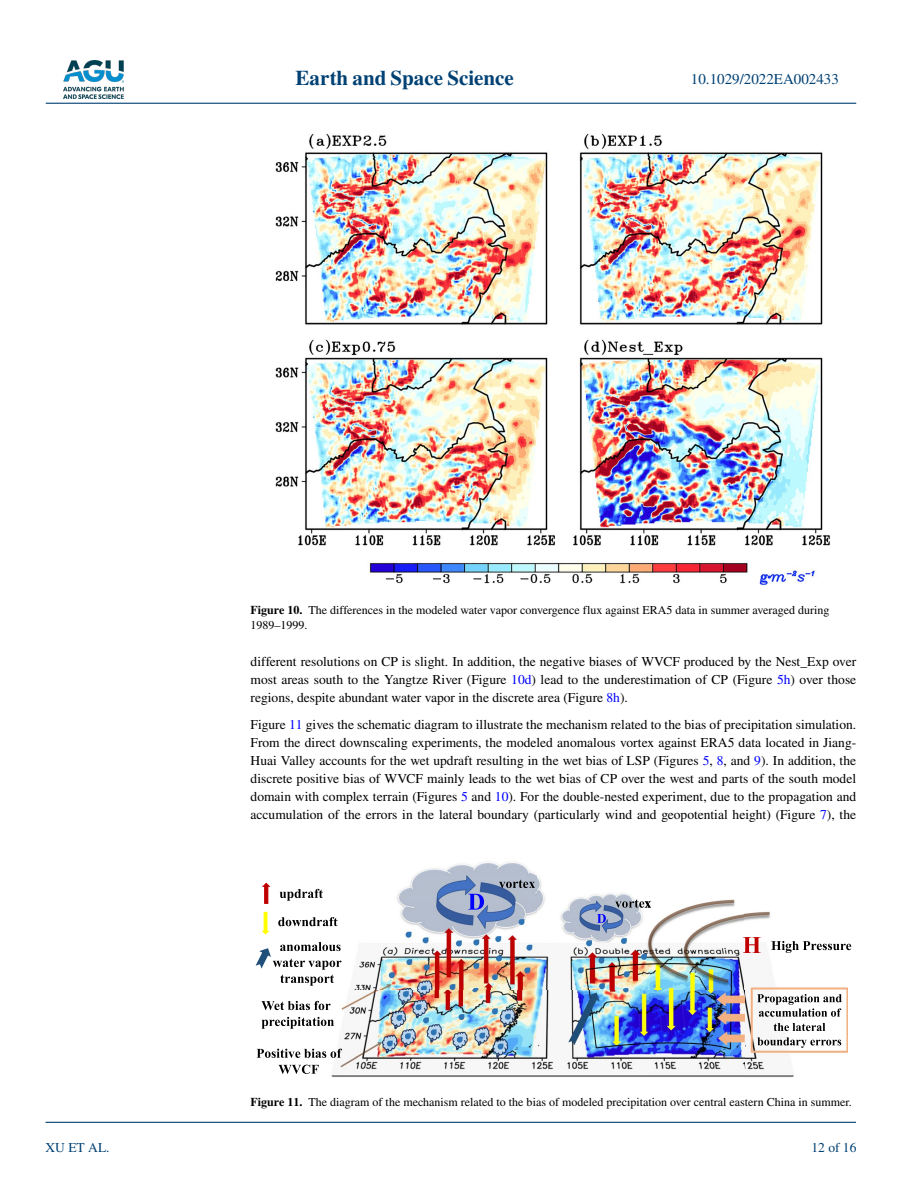
<style>
.page{position:relative;width:902px;height:1183px;background:#fff}
.page>*{position:absolute;margin:0;border:0;box-sizing:border-box;transform-origin:0 0}
.t1{font:700 21px "STIX";color:#004174}
.t2{font:15px "STIX";color:#004174}
.t3{font:13.5px/18px "STIX";color:#000;text-align:justify}
.t4{font:13.5px "STIX";color:#004174}
.t5{font:12px/15px "STIX";color:#000}
.s1{font-weight:700}
.s2{color:#00f}
</style>
<div class="page">
<img style="left:63px;top:60px;width:60px;height:39px">
<hr style="left:46px;top:103px;width:810px;height:1px;background:#004174">
<hr style="left:45px;top:1121px;width:810px;height:1px;background:#004174">
<img style="left:276px;top:134px;width:554px;height:451px">
<img style="left:330px;top:861px;width:517px;height:216px">
<svg style="left:468px;top:893px;width:16px;height:16px"></svg>
<svg style="left:499px;top:879px;width:36px;height:8px"></svg>
<svg style="left:256px;top:1048px;width:86px;height:9px"></svg>
<svg style="left:278px;top:1064px;width:41px;height:9px"></svg>
<svg style="left:261px;top:1000px;width:69px;height:9px"></svg>
<svg style="left:261px;top:1016px;width:73px;height:12px"></svg>
<svg style="left:597px;top:913px;width:9px;height:9px"></svg>
<svg style="left:743px;top:936px;width:17px;height:16px"></svg>
<svg style="left:615px;top:899px;width:36px;height:8px"></svg>
<svg style="left:771px;top:940px;width:80px;height:12px"></svg>
<svg style="left:757px;top:993px;width:84px;height:23px"></svg>
<svg style="left:773px;top:1022px;width:52px;height:8px"></svg>
<svg style="left:757px;top:1037px;width:84px;height:10px"></svg>
<svg style="left:278px;top:916px;width:59px;height:10px"></svg>
<svg style="left:261px;top:911px;width:8px;height:23px"></svg>
<svg style="left:279px;top:888px;width:44px;height:12px"></svg>
<svg style="left:262px;top:882px;width:8px;height:21px"></svg>
<svg style="left:255px;top:941px;width:86px;height:44px"></svg>
<h1 class="t1" style="left:295px;top:66px;width:220px">Earth and Space Science</h1>
<p class="t2" style="left:691px;top:69px;width:149px">10.1029/2022EA002433</p>
<p class="t4" style="left:45px;top:1138px;width:66px">XU ET AL.</p>
<p class="t5" style="left:250px;top:603px;width:580px"><span class="s1">Figure 10.</span> The differences in the modeled water vapor convergence flux against ERA5 data in summer averaged during<br>1989–1999.</p>
<p class="t3" style="left:250px;top:653px;width:607px">different resolutions on CP is slight. In addition, the negative biases of WVCF produced by the Nest_Exp over most areas south to the Yangtze River (Figure <span class="s2">10d</span>) lead to the underestimation of CP (Figure <span class="s2">5h</span>) over those regions, despite abundant water vapor in the discrete area (Figure <span class="s2">8h</span>).</p>
<p class="t3" style="left:250px;top:716px;width:607px">Figure <span class="s2">11</span> gives the schematic diagram to illustrate the mechanism related to the bias of precipitation simulation.<br>From the direct downscaling experiments, the modeled anomalous vortex against ERA5 data located in Jiang-Huai Valley accounts for the wet updraft resulting in the wet bias of LSP (Figures <span class="s2">5</span>, <span class="s2">8</span>, and <span class="s2">9</span>). In addition, the discrete positive bias of WVCF mainly leads to the wet bias of CP over the west and parts of the south model domain with complex terrain (Figures <span class="s2">5</span> and <span class="s2">10</span>). For the double-nested experiment, due to the propagation and accumulation of the errors in the lateral boundary (particularly wind and geopotential height) (Figure <span class="s2">7</span>), the</p>
<p class="t5" style="left:250px;top:1095px;width:602px"><span class="s1">Figure 11.</span> The diagram of the mechanism related to the bias of modeled precipitation over central eastern China in summer.</p>
<p class="t4" style="left:811px;top:1138px;width:46px">12 of 16</p>
</div>
